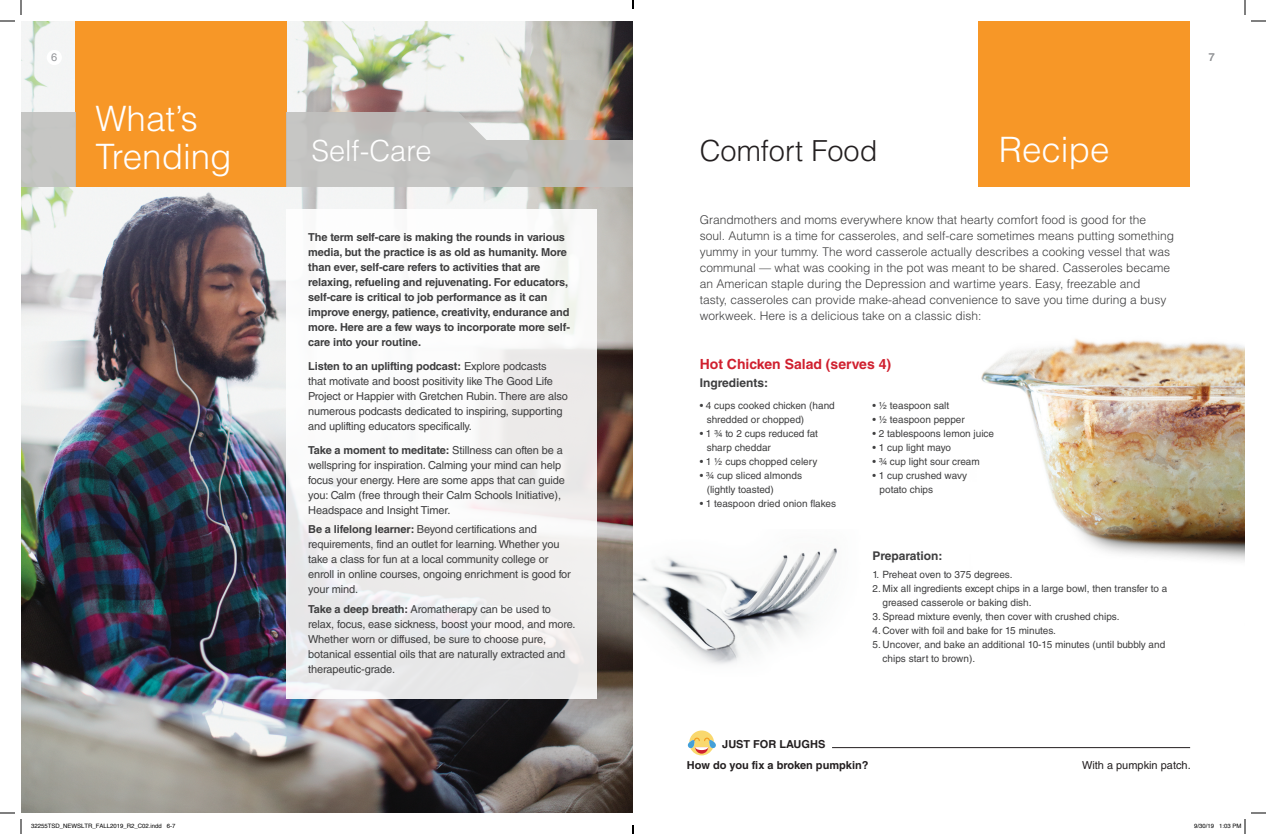
<style>
.page{position:relative;width:1266px;height:834px;background:#fff}
.page>*{position:absolute;margin:0;border:0;box-sizing:border-box;transform-origin:0 0}
.t1{font:300 35px/38px "Helvetica LT Std";color:#fff}
.t2{font:300 29px "Helvetica LT Std";color:#231f20}
.t3{font:300 29px "Helvetica LT Std";color:#fff}
.t4{font:700 14px "Helvetica LT Std";color:#d0202f}
.t5{font:300 12px/16px "Helvetica LT Std";color:#3e3e3f}
.t6{font:700 12px "Helvetica LT Std";color:#3e3e3f}
.t7{font:11px/15px "Helvetica LT Std";letter-spacing:-.01em;color:#3e3e3f}
.t8{font:700 11px/15px "Helvetica LT Std";letter-spacing:-.01em;color:#3e3e3f}
.t9{font:700 11px "Helvetica LT Std";color:#231f20}
.t10{font:11px "Helvetica LT Std";color:#231f20}
.t11{font:11px "Helvetica LT Std";color:#939598}
.t12{font:10px/14px "Helvetica LT Std";color:#3e3e3f}
.t13{font:6px "Helvetica";color:#000}
.s1{font-weight:700}
</style>
<div class="page">
<img style="left:21px;top:21px;width:612px;height:792px">
<div style="left:287px;top:209px;width:310px;height:490px;background:linear-gradient(to bottom,#fefefe,#eae9ea)"></div>
<div style="left:75px;top:21px;width:211px;height:166px;background:#f79727"></div>
<div style="left:21px;top:112px;width:55px;height:75px;background:#c1c1bf"></div>
<hr style="left:832px;top:747px;width:358px;height:1px;background:#231f20">
<svg style="left:687px;top:731px;width:29px;height:24px"></svg>
<div style="left:286px;top:112px;width:173px;height:75px;background:#c1c1bf"></div>
<div style="left:456px;top:141px;width:177px;height:46px;background:#c1c1bf"></div>
<svg style="left:459px;top:112px;width:36px;height:29px"></svg>
<img style="left:981px;top:338px;width:264px;height:223px">
<img style="left:633px;top:548px;width:204px;height:117px">
<div style="left:47px;top:50px;width:15px;height:15px;background:#fff;border-radius:50%"></div>
<div style="left:979px;top:21px;width:211px;height:166px;background:#f79727"></div>
<svg style="left:0;top:0;width:22px;height:22px"></svg>
<svg style="left:0;top:812px;width:22px;height:22px"></svg>
<svg style="left:1244px;top:0;width:22px;height:22px"></svg>
<svg style="left:1244px;top:812px;width:22px;height:22px"></svg>
<svg style="left:632px;top:0;width:2px;height:9px"></svg>
<svg style="left:632px;top:825px;width:2px;height:9px"></svg>
<p class="t11" style="left:51px;top:51px;width:8px">6</p>
<p class="t11" style="left:1209px;top:51px;width:8px">7</p>
<h1 class="t1" style="left:96px;top:99px;width:138px">What’s<br>Trending</h1>
<h2 class="t3" style="left:311px;top:132px;width:122px">Self-Care</h2>
<p class="t8" style="left:308px;top:229px;width:263px">The term self-care is making the rounds in various media, but the practice is as old as humanity. More than ever, self-care refers to activities that are relaxing, refueling and rejuvenating. For educators, self-care is critical to job performance as it can improve energy, patience, creativity, endurance and more. Here are a few ways to incorporate more self&shy;care into your routine.</p>
<p class="t7" style="left:308px;top:359px;width:261px"><span class="s1">Listen to an uplifting podcast:</span> Explore podcasts<br>that motivate and boost positivity like The Good Life Project or Happier with Gretchen Rubin. There are also numerous podcasts dedicated to inspiring, supporting and uplifting educators specifically.</p>
<p class="t7" style="left:308px;top:443px;width:258px"><span class="s1">Take a moment to meditate:</span> Stillness can often be a wellspring for inspiration. Calming your mind can help focus your energy. Here are some apps that can guide you: Calm (free through their Calm Schools Initiative), Headspace and Insight Timer.</p>
<p class="t7" style="left:308px;top:522px;width:264px"><span class="s1">Be a lifelong learner:</span> Beyond certifications and requirements, find an outlet for learning. Whether you take a class for fun at a local community college or enroll in online courses, ongoing enrichment is good for your mind.</p>
<p class="t7" style="left:308px;top:602px;width:269px"><span class="s1">Take a deep breath:</span> Aromatherapy can be used to relax, focus, ease sickness, boost your mood, and more.<br>Whether worn or diffused, be sure to choose pure, botanical essential oils that are naturally extracted and therapeutic-grade.</p>
<h2 class="t2" style="left:700px;top:133px;width:179px">Comfort Food</h2>
<h1 class="t1" style="left:999px;top:130px;width:112px">Recipe</h1>
<p class="t5" style="left:700px;top:212px;width:476px">Grandmothers and moms everywhere know that hearty comfort food is good for the soul. Autumn is a time for casseroles, and self-care sometimes means putting something yummy in your tummy. The word casserole actually describes a cooking vessel that was communal — what was cooking in the pot was meant to be shared. Casseroles became an American staple during the Depression and wartime years. Easy, freezable and<br>tasty, casseroles can provide make-ahead convenience to save you time during a busy workweek. Here is a delicious take on a classic dish:</p>
<p class="t4" style="left:700px;top:355px;width:193px">Hot Chicken Salad (serves 4)</p>
<p class="t6" style="left:700px;top:375px;width:70px">Ingredients:</p>
<p class="t12" style="left:707px;top:398px;width:130px;text-indent:-7px">• 4 cups cooked chicken (hand shredded or chopped)</p>
<p class="t12" style="left:707px;top:426px;width:113px;text-indent:-7px">• 1 3/4 to 2 cups reduced fat sharp cheddar</p>
<p class="t12" style="left:700px;top:454px;width:119px">• 1 1/2 cups chopped celery</p>
<p class="t12" style="left:707px;top:468px;width:97px;text-indent:-7px">• 3/4 cup sliced almonds (lightly toasted)</p>
<p class="t12" style="left:700px;top:496px;width:138px">• 1 teaspoon dried onion flakes</p>
<p class="t9" style="left:722px;top:737px;width:105px">JUST FOR LAUGHS</p>
<p class="t12" style="left:873px;top:398px;width:78px">• ½ teaspoon salt</p>
<p class="t12" style="left:873px;top:412px;width:94px">• ½ teaspoon pepper</p>
<p class="t12" style="left:873px;top:426px;width:123px">• 2 tablespoons lemon juice</p>
<p class="t12" style="left:873px;top:440px;width:80px">• 1 cup light mayo</p>
<p class="t12" style="left:873px;top:454px;width:109px">• 3/4 cup light sour cream</p>
<p class="t12" style="left:880px;top:468px;width:89px;text-indent:-7px">• 1 cup crushed wavy potato chips</p>
<p class="t6" style="left:873px;top:548px;width:71px">Preparation:</p>
<p class="t12" style="left:873px;top:568px;width:141px">1. Preheat oven to 375 degrees.</p>
<p class="t12" style="left:883px;top:582px;width:286px;text-indent:-10px">2. Mix all ingredients except chips in a large bowl, then transfer to a greased casserole or baking dish.</p>
<p class="t12" style="left:873px;top:610px;width:248px">3. Spread mixture evenly, then cover with crushed chips.</p>
<p class="t12" style="left:873px;top:624px;width:185px">4. Cover with foil and bake for 15 minutes.</p>
<p class="t12" style="left:883px;top:638px;width:284px;text-indent:-10px">5. Uncover, and bake an additional 10-15 minutes (until bubbly and chips start to brown).</p>
<p class="t9" style="left:687px;top:759px;width:183px">How do you fix a broken pumpkin?</p>
<p class="t10" style="left:1082px;top:759px;width:110px">With a pumpkin patch.</p>
<p class="t13" style="left:31px;top:821px;width:146px">32255TSD_NEWSLTR_FALL2019_R2_C02.indd 6-7</p>
<p class="t13" style="left:1194px;top:821px;width:49px">9/30/19 1:03 PM</p>
</div>
